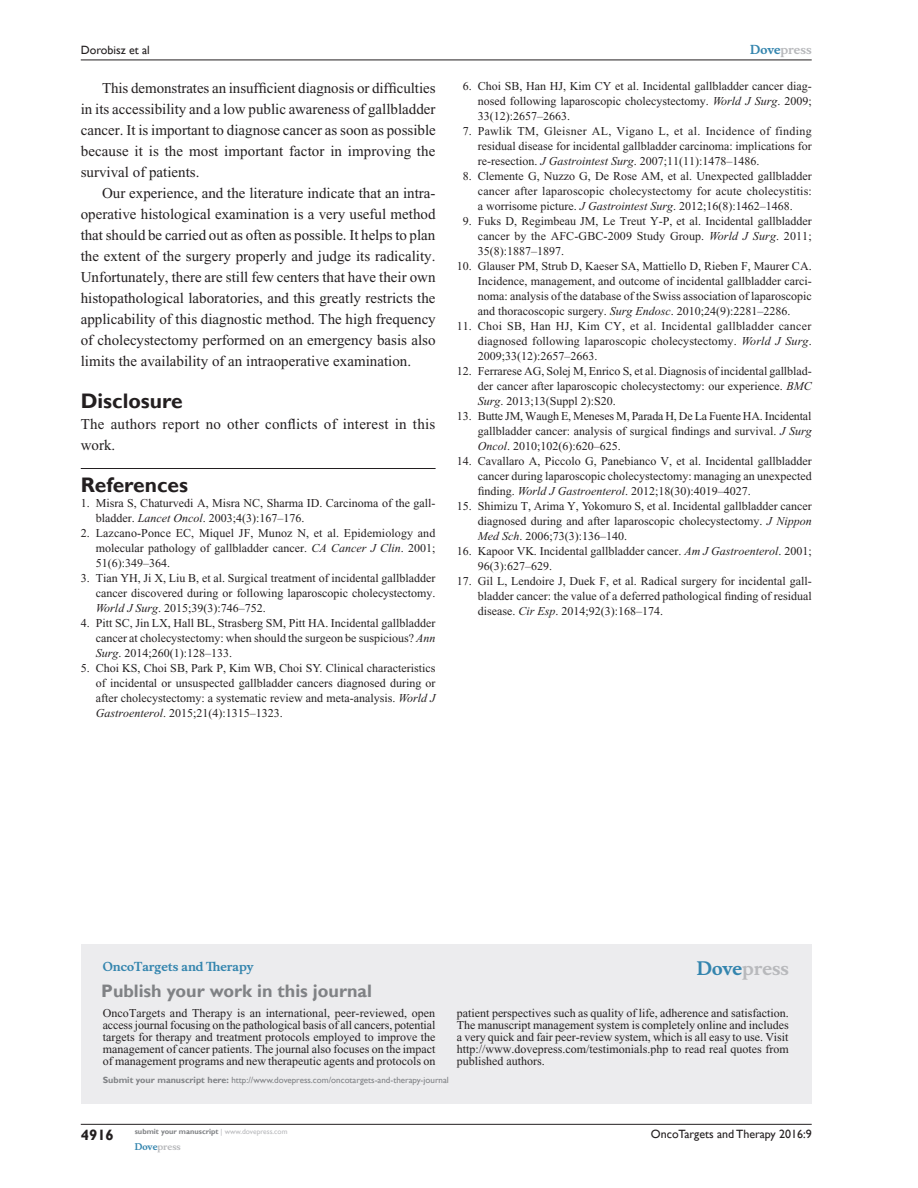
<style>
.page{position:relative;width:918px;height:1188px;background:#fff}
.page>*{position:absolute;margin:0;border:0;box-sizing:border-box;transform-origin:0 0}
.RefH{font:700 21px "Gill Sans";color:#231f20}
.PromBx-H1{font:700 18px "Gill Sans";color:#808285}
.PromBx-Brand{font:700 18px "Musee";color:#b8b9bc}
.Tx{font:15px/21px "Times New Roman";color:#231f20;text-align:justify}
.TxF{font:15px/21px "Times New Roman";letter-spacing:.015em;color:#231f20}
.t1{font:700 15px "Gill Sans";color:#231f20}
.RefNL2{font:12px/15px "Times New Roman";color:#231f20;text-align:justify}
.RefNL1{font:12px/15px "Times New Roman";color:#231f20;text-align:justify}
.PromBx-Tx{font:12px/12px "Times New Roman";color:#231f20;text-align:justify}
.t2{font:12px "Gill Sans";color:#231f20}
.PromBx-JrnlName{font:700 12px "Musee";color:#3485ae}
.t3{font:700 12px "Musee";color:#b8b9bc}
.PromBx-SubmitMssWebA{font:9px "Gill Sans";color:#808285}
.t4{font:700 9px "Musee";color:#b8b9bc}
.t5{font:700 7.5px "Gill Sans";color:#808285}
.s1{font-style:italic}
.s2{color:#3485ae}
.s3{font-weight:700}
.s4{font-weight:400;color:#b8b9bc}
</style>
<div class="page">
<div style="left:81px;top:944px;width:731px;height:159px;background:#ececee"></div>
<hr style="left:81px;top:1124px;width:731px;height:1px;background:#231f20">
<hr style="left:81px;top:60px;width:731px;height:1px;background:#231f20">
<hr style="left:81px;top:468px;width:355px;height:1px;background:#231f20">
<p class="t2" style="left:81px;top:43px;width:71px">Dorobisz et al</p>
<p class="Tx" style="left:81px;top:77px;width:357px;text-indent:21px">This demonstrates an insufficient diagnosis or difficulties in its accessibility and a low public awareness of gallbladder cancer. It is important to diagnose cancer as soon as possible because it is the most important factor in improving the survival of patients.</p>
<p class="Tx" style="left:81px;top:182px;width:356px;text-indent:21px">Our experience, and the literature indicate that an intra&shy;operative histological examination is a very useful method that should be carried out as often as possible. It helps to plan the extent of the surgery properly and judge its radicality.<br>Unfortunately, there are still few centers that have their own histopathological laboratories, and this greatly restricts the applicability of this diagnostic method. The high frequency of cholecystectomy performed on an emergency basis also limits the availability of an intraoperative examination.</p>
<h1 class="RefH" style="left:81px;top:388px;width:103px">Disclosure</h1>
<p class="TxF" style="left:81px;top:413px;width:356px">The authors report no other conflicts of interest in this work.</p>
<p class="RefH" style="left:81px;top:472px;width:109px">References</p>
<p class="RefNL1" style="left:96px;top:495px;width:341px;text-indent:-15px">1. Misra S, Chaturvedi A, Misra NC, Sharma ID. Carcinoma of the gall&shy;bladder. <span class="s1">Lancet Oncol</span>. 2003;4(3):167–176.</p>
<p class="RefNL1" style="left:96px;top:525px;width:341px;text-indent:-15px">2. Lazcano-Ponce EC, Miquel JF, Munoz N, et al. Epidemiology and molecular pathology of gallbladder cancer. <span class="s1">CA Cancer J Clin</span>. 2001; 51(6):349–364.</p>
<p class="RefNL1" style="left:96px;top:570px;width:341px;text-indent:-15px">3. Tian YH, Ji X, Liu B, et al. Surgical treatment of incidental gallbladder cancer discovered during or following laparoscopic cholecystectomy.<br><span class="s1">World J Surg</span>. 2015;39(3):746–752.</p>
<p class="RefNL1" style="left:96px;top:615px;width:341px;text-indent:-15px">4. Pitt SC, Jin LX, Hall BL, Strasberg SM, Pitt HA. Incidental gallbladder cancer at cholecystectomy: when should the surgeon be suspicious? <span class="s1">Ann Surg</span>. 2014;260(1):128–133.</p>
<p class="RefNL1" style="left:96px;top:660px;width:341px;text-indent:-15px">5. Choi KS, Choi SB, Park P, Kim WB, Choi SY. Clinical characteristics of incidental or unsuspected gallbladder cancers diagnosed during or after cholecystectomy: a systematic review and meta-analysis. <span class="s1">World J Gastroenterol</span>. 2015;21(4):1315–1323.</p>
<p class="t3" style="left:750px;top:43px;width:63px"><span class="s2">Dove</span>press</p>
<p class="RefNL2" style="left:478px;top:79px;width:335px;text-indent:-15px">6. Choi SB, Han HJ, Kim CY et al. Incidental gallbladder cancer diag&shy;nosed following laparoscopic cholecystectomy. <span class="s1">World J Surg</span>. 2009; 33(12):2657–2663.</p>
<p class="RefNL2" style="left:478px;top:124px;width:335px;text-indent:-15px">7. Pawlik TM, Gleisner AL, Vigano L, et al. Incidence of finding residual disease for incidental gallbladder carcinoma: implications for re-resection. <span class="s1">J Gastrointest Surg</span>. 2007;11(11):1478–1486.</p>
<p class="RefNL2" style="left:478px;top:169px;width:336px;text-indent:-15px">8. Clemente G, Nuzzo G, De Rose AM, et al. Unexpected gallbladder cancer after laparoscopic cholecystectomy for acute cholecystitis: a worrisome picture. <span class="s1">J Gastrointest Surg</span>. 2012;16(8):1462–1468.</p>
<p class="RefNL2" style="left:478px;top:214px;width:335px;text-indent:-15px">9. Fuks D, Regimbeau JM, Le Treut Y-P, et al. Incidental gallbladder cancer by the AFC-GBC-2009 Study Group. <span class="s1">World J Surg</span>. 2011; 35(8):1887–1897.</p>
<p class="RefNL2" style="left:478px;top:259px;width:335px;text-indent:-21px">10. Glauser PM, Strub D, Kaeser SA, Mattiello D, Rieben F, Maurer CA.<br>Incidence, management, and outcome of incidental gallbladder carci&shy;noma: analysis of the database of the Swiss association of laparoscopic and thoracoscopic surgery. <span class="s1">Surg Endosc</span>. 2010;24(9):2281–2286.</p>
<p class="RefNL2" style="left:478px;top:319px;width:335px;text-indent:-21px">11. Choi SB, Han HJ, Kim CY, et al. Incidental gallbladder cancer diagnosed following laparoscopic cholecystectomy. <span class="s1">World J Surg</span>.<br>2009;33(12):2657–2663.</p>
<p class="RefNL2" style="left:478px;top:364px;width:335px;text-indent:-21px">12. Ferrarese AG, Solej M, Enrico S, et al. Diagnosis of incidental gallblad&shy;der cancer after laparoscopic cholecystectomy: our experience. <span class="s1">BMC Surg</span>. 2013;13(Suppl 2):S20.</p>
<p class="RefNL2" style="left:478px;top:409px;width:335px;text-indent:-21px">13. Butte JM, Waugh E, Meneses M, Parada H, De La Fuente HA. Incidental gallbladder cancer: analysis of surgical findings and survival. <span class="s1">J Surg Oncol</span>. 2010;102(6):620–625.</p>
<p class="RefNL2" style="left:478px;top:454px;width:335px;text-indent:-21px">14. Cavallaro A, Piccolo G, Panebianco V, et al. Incidental gallbladder cancer during laparoscopic cholecystectomy: managing an unexpected finding. <span class="s1">World J Gastroenterol</span>. 2012;18(30):4019–4027.</p>
<p class="RefNL2" style="left:478px;top:499px;width:335px;text-indent:-21px">15. Shimizu T, Arima Y, Yokomuro S, et al. Incidental gallbladder cancer diagnosed during and after laparoscopic cholecystectomy. <span class="s1">J Nippon Med Sch</span>. 2006;73(3):136–140.</p>
<p class="RefNL2" style="left:478px;top:544px;width:335px;text-indent:-21px">16. Kapoor VK. Incidental gallbladder cancer. <span class="s1">Am J Gastroenterol</span>. 2001;<br>96(3):627–629.</p>
<p class="RefNL2" style="left:478px;top:574px;width:335px;text-indent:-21px">17. Gil L, Lendoire J, Duek F, et al. Radical surgery for incidental gall&shy;bladder cancer: the value of a deferred pathological finding of residual disease. <span class="s1">Cir Esp</span>. 2014;92(3):168–174.</p>
<p class="PromBx-JrnlName" style="left:103px;top:959px;width:152px">OncoTargets and Therapy</p>
<p class="PromBx-H1" style="left:101px;top:980px;width:272px">Publish your work in this journal</p>
<p class="PromBx-Brand" style="left:697px;top:958px;width:94px"><span class="s2">Dove</span>press</p>
<p class="PromBx-Tx" style="left:103px;top:1007px;width:334px">OncoTargets and Therapy is an international, peer-reviewed, open access journal focusing on the pathological basis of all cancers, potential targets for therapy and treatment protocols employed to improve the management of cancer patients. The journal also focuses on the impact of management programs and new therapeutic agents and protocols on</p>
<p class="PromBx-Tx" style="left:457px;top:1007px;width:333px">patient perspectives such as quality of life, adherence and satisfaction.<br>The manuscript management system is completely online and includes a very quick and fair peer-review system, which is all easy to use. Visit http://www.dovepress.com/testimonials.php to read real quotes from published authors.</p>
<p class="PromBx-SubmitMssWebA" style="left:103px;top:1075px;width:348px"><span class="s3">Submit your manuscript here:</span> http://www.dovepress.com/oncotargets-and-therapy-journal</p>
<p class="t1" style="left:81px;top:1126px;width:35px">4916</p>
<p class="t5" style="left:135px;top:1127px;width:154px">submit your manuscript <span class="s4">| www.dovepress.com</span></p>
<p class="t4" style="left:135px;top:1141px;width:48px"><span class="s2">Dove</span>press</p>
<p class="t2" style="left:651px;top:1127px;width:162px">OncoTargets and Therapy 2016:9</p>
</div>
